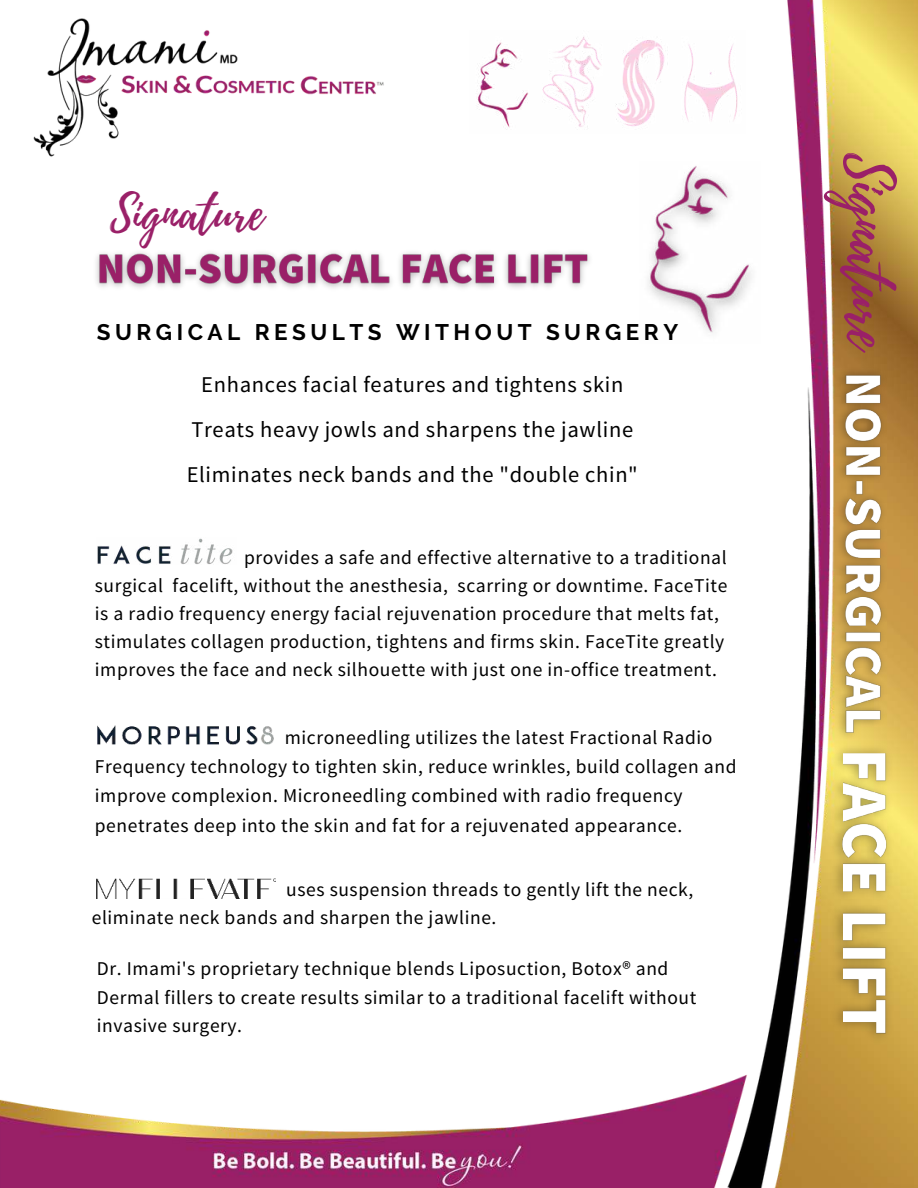
<style>
.page{position:relative;width:918px;height:1188px;background:#fff}
.page>*{position:absolute;margin:0;border:0;box-sizing:border-box;transform-origin:0 0}
.t1{font:60px "Playlist Script";color:#9a2068}
.t2{font:47.1px "Playlist Script";color:#9a2068}
.t3{font:22.5px/45px "Source Sans Pro";letter-spacing:.03em;color:#000;text-align:center}
.t4{font:700 22.5px "Raleway";letter-spacing:.2em;color:#000}
.t5{font:19.5px/28.2px "Source Sans Pro";letter-spacing:.03em;color:#000}
</style>
<div class="page">
<img style="left:0;top:0;width:918px;height:1188px">
<img style="left:470px;top:30px;width:275px;height:104px">
<img style="left:97px;top:723px;width:182px;height:24px">
<img style="left:97px;top:538px;width:139px;height:27px">
<img style="left:97px;top:878px;width:178px;height:21px">
<img style="left:0;top:0;width:415px;height:199px">
<img style="left:640px;top:162px;width:120px;height:182px">
<img style="left:85px;top:232px;width:515px;height:77px">
<img style="left:805px;top:720px;width:113px;height:330px">
<img style="left:815px;top:347px;width:95px;height:413px">
<h2 class="t2" style="left:110px;top:180px;width:155px">Signature</h2>
<p class="t4" style="left:97px;top:319px;width:583px">SURGICAL RESULTS WITHOUT SURGERY</p>
<p class="t3" style="left:187px;top:363px;width:453px">Enhances facial features and tightens skin<br>Treats heavy jowls and sharpens the jawline<br>Eliminates neck bands and the "double chin"</p>
<p class="t5" style="left:95px;top:543px;width:634px;text-indent:149px">provides a safe and effective alternative to a traditional surgical facelift, without the anesthesia, scarring or downtime. FaceTite is a radio frequency energy facial rejuvenation procedure that melts fat, stimulates collagen production, tightens and firms skin. FaceTite greatly improves the face and neck silhouette with just one in-office treatment.</p>
<p class="t5" style="left:95px;top:723px;width:643px;line-height:29.2px;text-indent:190px">microneedling utilizes the latest Fractional Radio Frequency technology to tighten skin, reduce wrinkles, build collagen and improve complexion. Microneedling combined with radio frequency penetrates deep into the skin and fat for a rejuvenated appearance.</p>
<p class="t5" style="left:92px;top:875px;width:603px;text-indent:194px">uses suspension threads to gently lift the neck, eliminate neck bands and sharpen the jawline.</p>
<p class="t5" style="left:97px;top:955px;width:601px">Dr. Imami's proprietary technique blends Liposuction, Botox® and<br>Dermal fillers to create results similar to a traditional facelift without invasive surgery.</p>
<h1 class="t1" style="left:911px;top:153px;width:201px;rotate:90deg">Signature</h1>
</div>
